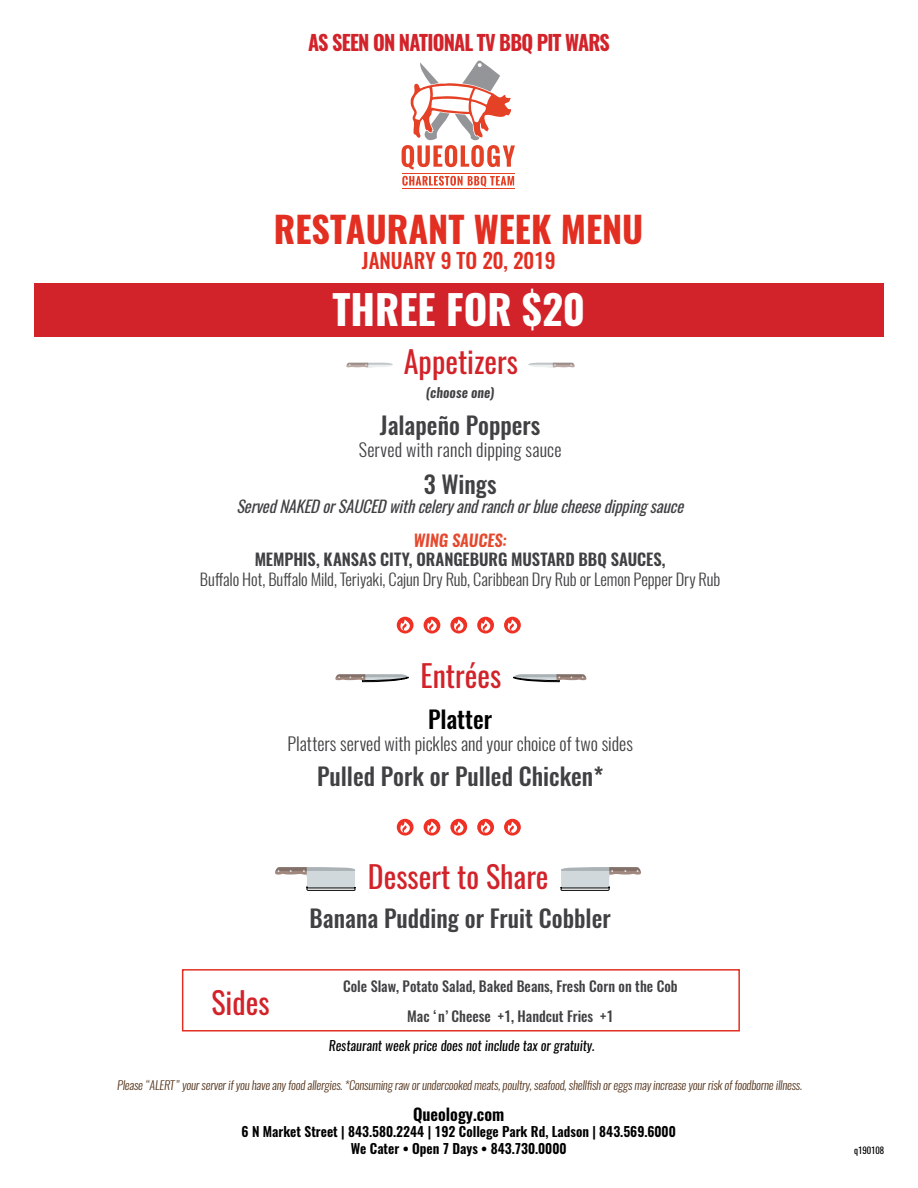
<style>
.page{position:relative;width:918px;height:1188px;background:#fff}
.page>*{position:absolute;margin:0;border:0;box-sizing:border-box;transform-origin:0 0}
.t1{font:700 40.5px "Oswald";color:#fff}
.t2{font:700 36px "Oswald";color:#e22f22}
.t3{font:30px "Oswald";color:#d2232a}
.t4{font:500 24px "Oswald";color:#414042}
.t5{font:500 24px "Oswald";color:#000}
.t6{font:700 21px "Oswald";letter-spacing:-.04em;color:#d2232a;scale:.96 1}
.t7{font:500 21px "Oswald";color:#e22f22}
.t8{font:300 18px "Oswald";letter-spacing:.005em;color:#414042}
.t9{font:300 16.5px "Oswald";letter-spacing:-.01em;color:#414042}
.t10{font:italic 16.5px "Oswald";color:#414042}
.t11{font:600 16.5px "Oswald";letter-spacing:-.005em;color:#414042}
.t12{font:600 16.5px "Oswald";color:#000}
.t13{font:italic 600 16.5px "Oswald";color:#e4492e}
.t14{font:500 14.25px/30.6px "Oswald";color:#414042;text-align:center}
.t15{font:600 13.5px/16.6px "Oswald";color:#000;text-align:center}
.t16{font:italic 13.5px "Oswald";color:#000}
.t17{font:italic 600 13.5px "Oswald";letter-spacing:.01em;color:#414042}
.t18{font:300 12px "Oswald";color:#55361e}
.t19{font:9px "Oswald";color:#000}
</style>
<div class="page">
<svg style="left:402px;top:60px;width:113px;height:109px"></svg>
<svg style="left:402px;top:176px;width:112px;height:11px"></svg>
<hr style="left:402px;top:173px;width:113px;height:1px;background:#e44126">
<hr style="left:402px;top:188px;width:113px;height:1px;background:#e44126">
<div style="left:34px;top:284px;width:850px;height:53px;background:#d2232a"></div>
<div style="left:182px;top:969px;width:558px;height:63px;border:2px solid #e22f22"></div>
<svg style="left:528px;top:363px;width:47px;height:5px"></svg>
<svg style="left:346px;top:363px;width:47px;height:5px"></svg>
<svg style="left:397px;top:617px;width:17px;height:16px"></svg>
<svg style="left:424px;top:617px;width:16px;height:16px"></svg>
<svg style="left:450px;top:617px;width:17px;height:16px"></svg>
<svg style="left:477px;top:617px;width:17px;height:16px"></svg>
<svg style="left:504px;top:617px;width:17px;height:16px"></svg>
<svg style="left:513px;top:674px;width:74px;height:8px"></svg>
<svg style="left:335px;top:674px;width:73px;height:8px"></svg>
<svg style="left:275px;top:867px;width:80px;height:23px"></svg>
<svg style="left:561px;top:867px;width:80px;height:23px"></svg>
<svg style="left:397px;top:819px;width:17px;height:17px"></svg>
<svg style="left:424px;top:819px;width:16px;height:17px"></svg>
<svg style="left:450px;top:819px;width:17px;height:17px"></svg>
<svg style="left:477px;top:819px;width:17px;height:17px"></svg>
<svg style="left:504px;top:819px;width:17px;height:17px"></svg>
<h3 class="t6" style="left:308px;top:28px;width:316px">AS SEEN ON NATIONAL TV BBQ PIT WARS</h3>
<h2 class="t2" style="left:274px;top:205px;width:371px">RESTAURANT WEEK MENU</h2>
<h3 class="t7" style="left:362px;top:246px;width:195px">JANUARY 9 TO 20, 2019</h3>
<h1 class="t1" style="left:333px;top:282px;width:254px">THREE FOR $20</h1>
<h3 class="t3" style="left:404px;top:341px;width:116px">Appetizers</h3>
<p class="t17" style="left:426px;top:383px;width:70px">(choose one)</p>
<h3 class="t4" style="left:380px;top:409px;width:162px">Jalapeño Poppers</h3>
<h3 class="t8" style="left:359px;top:438px;width:204px">Served with ranch dipping sauce</h3>
<h3 class="t4" style="left:424px;top:467px;width:74px">3 Wings</h3>
<h3 class="t10" style="left:237px;top:495px;width:451px">Served NAKED orSAUCED with celery and ranch orblue cheese dipping sauce</h3>
<h3 class="t13" style="left:414px;top:528px;width:95px">WING SAUCES:</h3>
<h3 class="t11" style="left:255px;top:548px;width:412px">MEMPHIS, KANSAS CITY, ORANGEBURG MUSTARD BBQ SAUCES,</h3>
<h3 class="t9" style="left:200px;top:569px;width:522px">Buffalo Hot, Buffalo Mild, Teriyaki, Cajun Dry Rub, Caribbean Dry Rub or Lemon Pepper Dry Rub</h3>
<h3 class="t3" style="left:421px;top:655px;width:82px">Entrées</h3>
<h3 class="t5" style="left:428px;top:703px;width:66px">Platter</h3>
<h3 class="t8" style="left:287px;top:731px;width:347px">Platters served with pickles and your choice of two sides</h3>
<h3 class="t4" style="left:317px;top:760px;width:288px">Pulled Pork or Pulled Chicken*</h3>
<h3 class="t3" style="left:211px;top:982px;width:60px">Sides</h3>
<h3 class="t3" style="left:368px;top:856px;width:182px">Dessert to Share</h3>
<h3 class="t4" style="left:310px;top:902px;width:303px">Banana Pudding or Fruit Cobbler</h3>
<p class="t14" style="left:343px;top:971px;width:336px">Cole Slaw, Potato Salad, Baked Beans, Fresh Corn on the Cob<br>Mac ‘n’ Cheese +1, Handcut Fries +1</p>
<p class="t16" style="left:329px;top:1036px;width:267px">Restaurant week price does not include tax or gratuity.</p>
<p class="t18" style="left:117px;top:1077px;width:689px">Please “ALERT” yourserverifyou have any food allergies.*Consuming raw orundercooked meats,poultry,seafood,shellfish oreggs may increase yourrisk offoodborne illness.</p>
<h3 class="t12" style="left:413px;top:1103px;width:93px">Queology.com</h3>
<p class="t15" style="left:242px;top:1124px;width:436px">6 N Market Street | 843.580.2244 | 192 College Park Rd, Ladson | 843.569.6000<br>We Cater • Open 7 Days • 843.730.0000</p>
<p class="t19" style="left:854px;top:1145px;width:31px">q190108</p>
</div>
